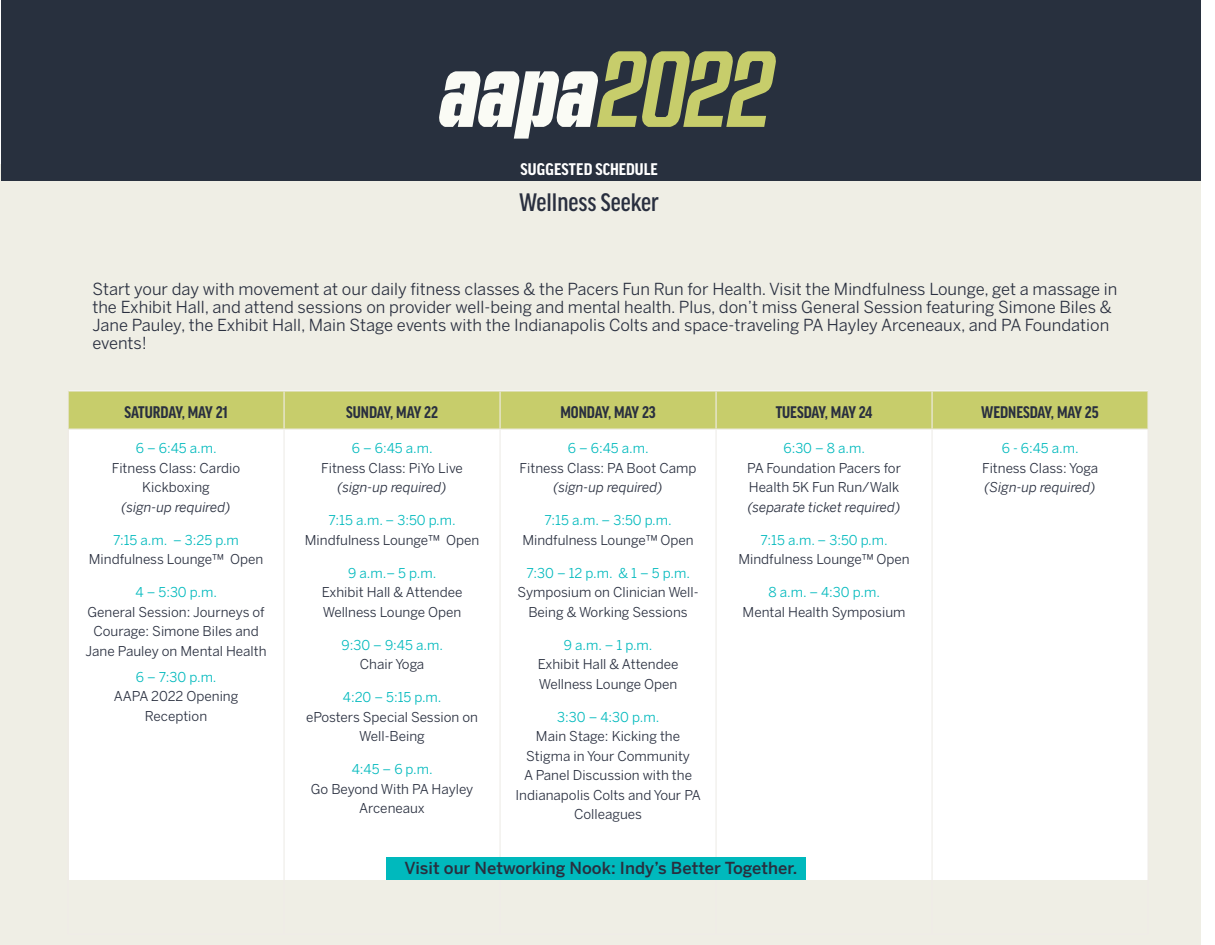
<style>
.page{position:relative;width:1215px;height:945px;background:#fff}
.page>*{position:absolute;margin:0;border:0;box-sizing:border-box;transform-origin:0 0}
.t1{font:500 condensed 27px "Good Headline Pro";color:#292f3f}
.t2{font:700 condensed 18px "Good Headline Pro";color:#292f3f}
.t3{font:700 condensed 18px "Good Headline Pro";letter-spacing:.01em;color:#fff;scale:1.08 1}
.t4{font:16.5px/18px "Benton Sans";color:#292f3f}
.t5{font:500 16.5px "Benton Sans";color:#292f3f}
.t6{font:13.5px/19.5px "Benton Sans";color:#292f3f;text-align:center}
.t7{font:13.5px/19.5px "Benton Sans";color:#00b9bd;text-align:center}
.s1{color:#00b9bd}
.s2{font-style:italic}
.s3{color:#292f3f}
</style>
<div class="page">
<div style="left:0;top:164px;width:1201px;height:781px;background:#efeee5"></div>
<div style="left:1px;top:0;width:1200px;height:180px;background:#28303e"></div>
<svg style="left:439px;top:51px;width:337px;height:88px"></svg>
<div style="left:69px;top:390px;width:1079px;height:490px;background:#fff"></div>
<div style="left:69px;top:392px;width:1079px;height:37px;background:#c7cd6b"></div>
<hr style="left:68px;top:390px;width:216px;height:2px;background:#efece8">
<hr style="left:284px;top:390px;width:216px;height:2px;background:#efece8">
<hr style="left:284px;top:392px;width:1px;height:37px;background:#efece8">
<hr style="left:500px;top:390px;width:216px;height:2px;background:#efece8">
<hr style="left:500px;top:392px;width:1px;height:37px;background:#efece8">
<hr style="left:716px;top:390px;width:216px;height:2px;background:#efece8">
<hr style="left:716px;top:392px;width:1px;height:37px;background:#efece8">
<hr style="left:932px;top:390px;width:217px;height:2px;background:#efece8">
<hr style="left:932px;top:392px;width:1px;height:37px;background:#efece8">
<hr style="left:68px;top:429px;width:216px;height:1px;background:#efece8">
<hr style="left:284px;top:429px;width:216px;height:1px;background:#efece8">
<hr style="left:284px;top:430px;width:1px;height:504px;background:#efece8">
<hr style="left:500px;top:429px;width:216px;height:1px;background:#efece8">
<hr style="left:500px;top:430px;width:1px;height:504px;background:#efece8">
<hr style="left:716px;top:429px;width:216px;height:1px;background:#efece8">
<hr style="left:716px;top:430px;width:1px;height:504px;background:#efece8">
<hr style="left:932px;top:429px;width:217px;height:1px;background:#efece8">
<hr style="left:932px;top:430px;width:1px;height:504px;background:#efece8">
<div style="left:386px;top:857px;width:419px;height:23px;background:#00b9bd"></div>
<p class="t3" style="left:521px;top:161px;width:129px">SUGGESTED SCHEDULE</p>
<p class="t1" style="left:519px;top:190px;width:141px">Wellness Seeker</p>
<p class="t4" style="left:92px;top:280px;width:1027px">Start your day with movement at our daily fitness classes &amp; the Pacers Fun Run for Health. Visit the Mindfulness Lounge, get a massage in the Exhibit Hall, and attend sessions on provider well-being and mental health. Plus, don’t miss General Session featuring Simone Biles &amp; Jane Pauley, the Exhibit Hall, Main Stage events with the Indianapolis Colts and space-traveling PA Hayley Arceneaux, and PA Foundation events!</p>
<p class="t2" style="left:124px;top:404px;width:105px">SATURDAY, MAY 21</p>
<p class="t2" style="left:346px;top:404px;width:93px">SUNDAY, MAY 22</p>
<p class="t2" style="left:560px;top:404px;width:97px">MONDAY, MAY 23</p>
<p class="t2" style="left:776px;top:404px;width:98px">TUESDAY, MAY 24</p>
<p class="t2" style="left:981px;top:404px;width:119px">WEDNESDAY, MAY 25</p>
<p class="t6" style="left:112px;top:438px;width:130px"><span class="s1">6 – 6:45 a.m.<br></span>Fitness Class: Cardio<br>Kickboxing<br><span class="s2">(sign-up required)</span></p>
<p class="t6" style="left:89px;top:530px;width:176px"><span class="s1">7:15 a.m. – 3:25 p.m<br></span>Mindfulness Lounge™ Open</p>
<p class="t6" style="left:86px;top:582px;width:183px"><span class="s1">4 – 5:30 p.m.<br></span>General Session: Journeys of<br>Courage: Simone Biles and<br>Jane Pauley on Mental Health</p>
<p class="t6" style="left:114px;top:667px;width:126px"><span class="s1">6 – 7:30 p.m.<br></span>AAPA 2022 Opening<br>Reception</p>
<p class="t6" style="left:747px;top:438px;width:155px"><span class="s1">6:30 – 8 a.m.<br></span>PA Foundation Pacers for<br>Health 5K Fun Run/Walk <span class="s2">(separate ticket required)</span></p>
<p class="t6" style="left:738px;top:530px;width:173px"><span class="s1">7:15 a.m. – 3:50 p.m.<br></span>Mindfulness Lounge™ Open</p>
<p class="t6" style="left:743px;top:582px;width:164px"><span class="s1">8 a.m. – 4:30 p.m.<br></span>Mental Health Symposium</p>
<p class="t6" style="left:321px;top:438px;width:143px"><span class="s1">6 – 6:45 a.m.<br></span>Fitness Class: PiYo Live <span class="s2">(sign-up required)</span></p>
<p class="t6" style="left:305px;top:510px;width:176px"><span class="s1">7:15 a.m. – 3:50 p.m.<br></span>Mindfulness Lounge™ Open</p>
<p class="t6" style="left:322px;top:563px;width:142px"><span class="s1">9 a.m.– 5 p.m.<br></span>Exhibit Hall &amp; Attendee<br>Wellness Lounge Open</p>
<p class="t7" style="left:342px;top:635px;width:103px">9:30 – 9:45 a.m.<br><span class="s3">Chair Yoga</span></p>
<p class="t6" style="left:306px;top:687px;width:174px"><span class="s1">4:20 – 5:15 p.m.<br></span>ePosters Special Session on<br>Well-Being</p>
<p class="t6" style="left:311px;top:759px;width:164px"><span class="s1">4:45 – 6 p.m.<br></span>Go Beyond With PA Hayley<br>Arceneaux</p>
<p class="t6" style="left:520px;top:438px;width:179px"><span class="s1">6 – 6:45 a.m.<br></span>Fitness Class: PA Boot Camp <span class="s2">(sign-up required)</span></p>
<p class="t6" style="left:522px;top:510px;width:173px"><span class="s1">7:15 a.m. – 3:50 p.m.<br></span>Mindfulness Lounge™ Open</p>
<p class="t6" style="left:518px;top:563px;width:183px"><span class="s1">7:30 – 12 p.m. &amp; 1 – 5 p.m.<br></span>Symposium on Clinician Well-<br>Being &amp; Working Sessions</p>
<p class="t6" style="left:538px;top:635px;width:142px"><span class="s1">9 a.m. – 1 p.m.<br></span>Exhibit Hall &amp; Attendee<br>Wellness Lounge Open</p>
<p class="t6" style="left:515px;top:707px;width:187px"><span class="s1">3:30 – 4:30 p.m.<br></span>Main Stage: Kicking the<br>Stigma in Your Community<br>A Panel Discussion with the<br>Indianapolis Colts and Your PA<br>Colleagues</p>
<p class="t6" style="left:982px;top:438px;width:118px"><span class="s1">6 - 6:45 a.m.<br></span>Fitness Class: Yoga <span class="s2">(Sign-up required)</span></p>
<p class="t5" style="left:405px;top:858px;width:394px">Visit our Networking Nook: Indy’s Better Together.</p>
</div>
